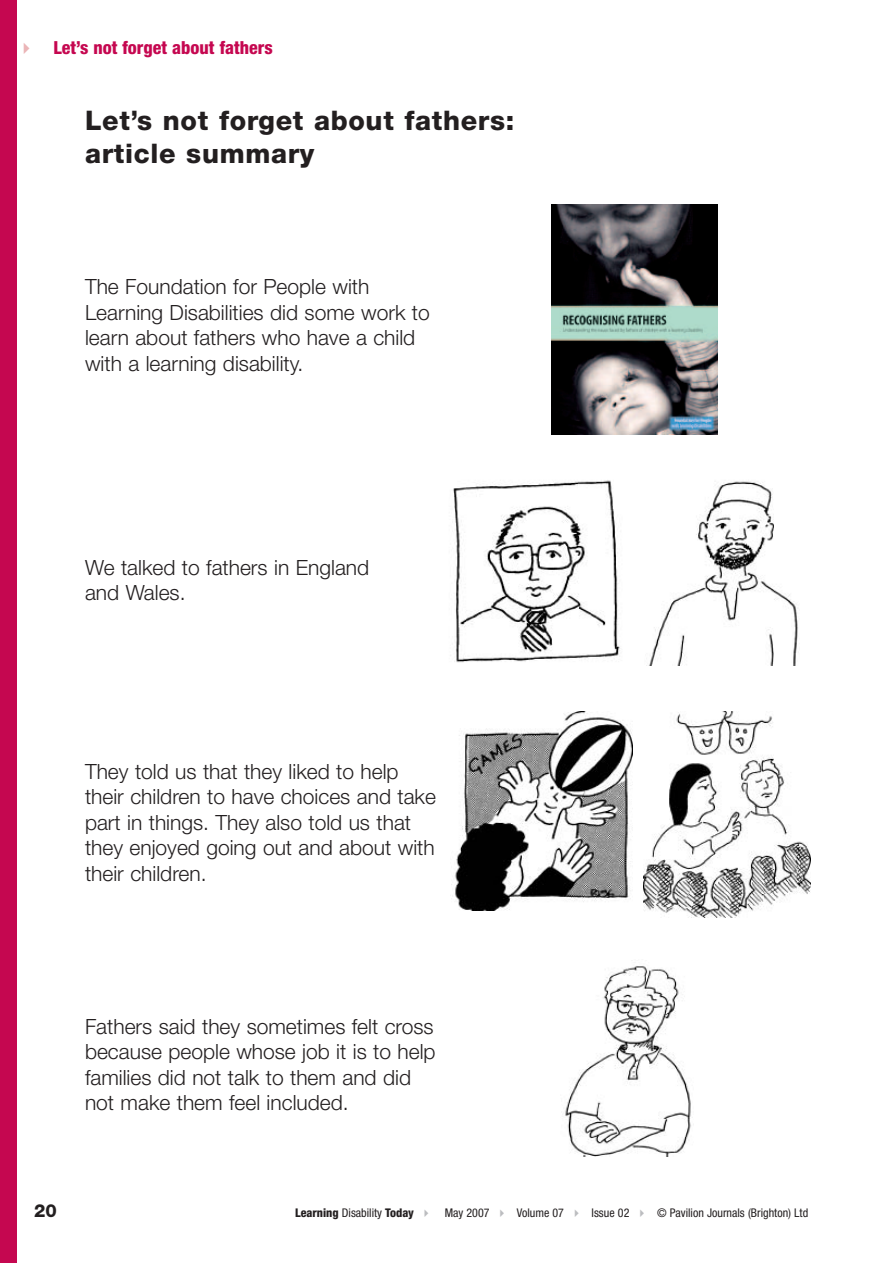
<style>
.page{position:relative;width:893px;height:1263px;background:#fff}
.page>*{position:absolute;margin:0;border:0;box-sizing:border-box;transform-origin:0 0}
.t1{font:800 27px/33px "Helvetica Neue";letter-spacing:.025em;color:#231f20}
.t2{font:300 21px/25.5px "Helvetica Neue";color:#231f20}
.t3{font:800 condensed 18px "Helvetica Neue";color:#c50750}
.t4{font:800 18px "Helvetica Neue";color:#231f20}
.t5{font:condensed 12px "Helvetica Neue";color:#231f20}
.s1{color:#ebb5b7}
.s2{font-weight:800}
.s3{color:#bcbdc0}
</style>
<div class="page">
<div style="left:0;top:0;width:17px;height:1263px;background:#c50750"></div>
<img style="left:565px;top:966px;width:126px;height:190px">
<img style="left:453px;top:480px;width:167px;height:183px">
<img style="left:644px;top:712px;width:166px;height:205px">
<img style="left:646px;top:481px;width:152px;height:185px">
<img style="left:451px;top:712px;width:181px;height:199px">
<img style="left:551px;top:204px;width:166px;height:231px">
<p class="t3" style="left:17px;top:41px;width:257px"><span class="s1">✔</span> Let’s not forget about fathers</p>
<p class="t1" style="left:85px;top:106px;width:431px">Let’s not forget about fathers: article summary</p>
<p class="t2" style="left:85px;top:276px;width:346px">The Foundation for People with Learning Disabilities did some work to learn about fathers who have a child with a learning disability.</p>
<p class="t2" style="left:85px;top:556px;width:286px">We talked to fathers in England and Wales.</p>
<p class="t2" style="left:85px;top:760px;width:352px">They told us that they liked to help their children to have choices and take part in things. They also told us that they enjoyed going out and about with their children.</p>
<p class="t2" style="left:85px;top:1015px;width:352px">Fathers said they sometimes felt cross because people whose job it is to help families did not talk to them and did not make them feel included.</p>
<p class="t4" style="left:34px;top:1204px;width:24px">20</p>
<p class="t5" style="left:295px;top:1208px;width:515px"><span class="s2">Learning</span> Disability <span class="s2">Today</span> <span class="s3">✔</span> May 2007 <span class="s3">✔</span> Volume 07 <span class="s3">✔</span> Issue 02 <span class="s3">✔</span> © Pavilion Journals (Brighton) Ltd</p>
</div>
